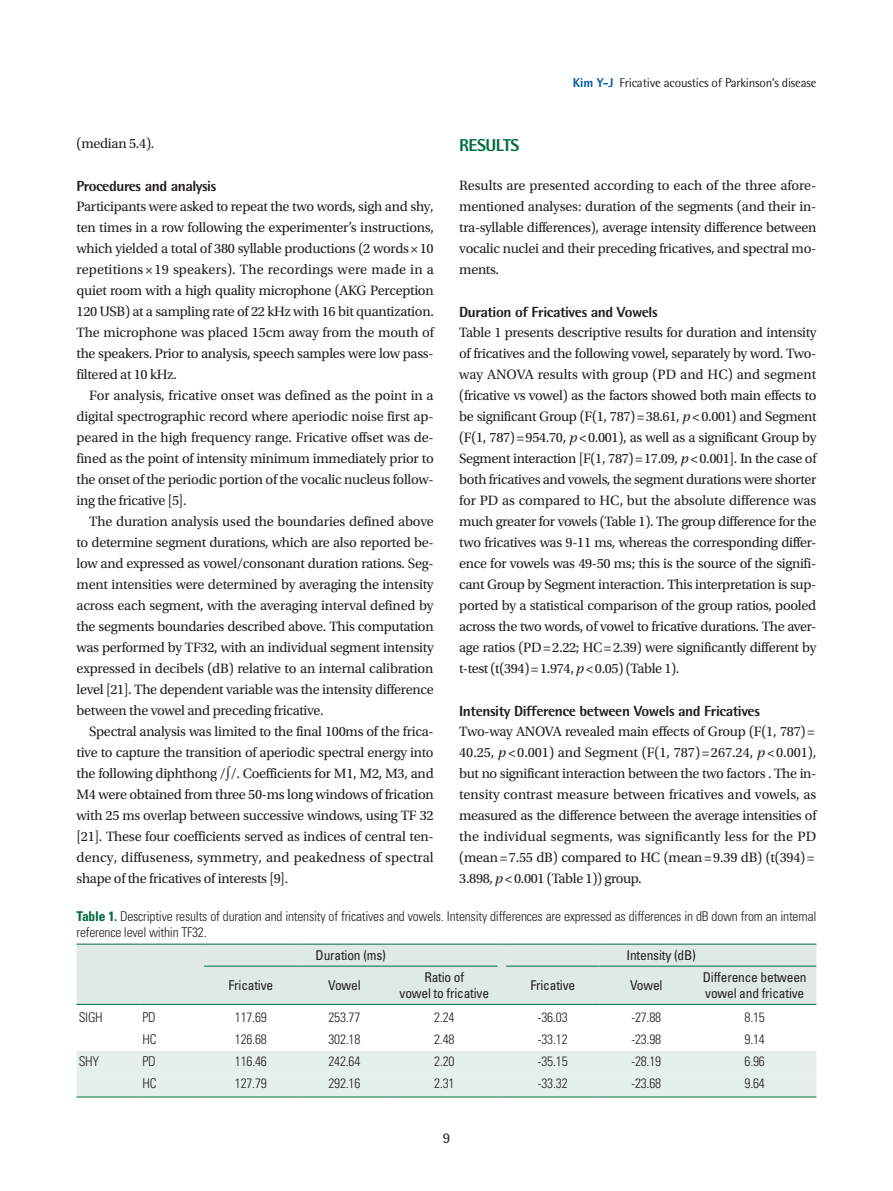
<style>
.page{position:relative;width:893px;height:1191px;background:#fff}
.page>*{position:absolute;margin:0;border:0;box-sizing:border-box;transform-origin:0 0}
.본문대제목{font:800 17.25px "Rotis Semi Sans Std";letter-spacing:-.03em;color:#006b3d}
.t1{font:14.85px "Rotis Semi Sans Std";color:#231f20}
.본문중제목{font:800 14.7px "Rotis Semi Sans Std";letter-spacing:-.03em;color:#231f20}
.본문_0{font:14.25px/21px "Utopia Std";letter-spacing:-.02em;color:#231f20;text-align:justify}
.본문{font:14.25px/21px "Utopia Std";letter-spacing:-.02em;color:#231f20;text-align:justify}
.표제목_그림설명{font:300 condensed 13.5px/16.2px "Univers LT Std";letter-spacing:-.015em;color:#231f20}
.표본문{font:300 condensed 13.5px "Univers LT Std";letter-spacing:-.015em;color:#231f20}
.표머리글{font:condensed 13.5px/16.2px "Univers LT Std";letter-spacing:-.015em;color:#231f20}
.t2{font:12.75px "Rotis Semi Sans Std";letter-spacing:-.015em;color:#231f20}
.s1{font-weight:800;color:#015aaa}
.s2{font-family:"Minion Pro";font-size:15px}
.s3{font-style:italic}
.s4{font-weight:700;color:#006b3d}
</style>
<div class="page">
<div style="left:77px;top:944px;width:739px;height:60px;background:#deeae3"></div>
<hr style="left:204px;top:1004px;width:94px;height:1px;background:#006b3d">
<hr style="left:298px;top:1004px;width:93px;height:1px;background:#006b3d">
<hr style="left:391px;top:1004px;width:106px;height:1px;background:#006b3d">
<hr style="left:506px;top:1004px;width:94px;height:1px;background:#006b3d">
<hr style="left:600px;top:1004px;width:93px;height:1px;background:#006b3d">
<hr style="left:693px;top:1004px;width:123px;height:1px;background:#006b3d">
<hr style="left:506px;top:943px;width:94px;height:1px;background:#006b3d">
<hr style="left:600px;top:943px;width:93px;height:1px;background:#006b3d">
<hr style="left:693px;top:943px;width:123px;height:1px;background:#006b3d">
<hr style="left:506px;top:965px;width:94px;height:1px;background:#006b3d">
<hr style="left:600px;top:965px;width:93px;height:1px;background:#006b3d">
<hr style="left:693px;top:965px;width:123px;height:1px;background:#006b3d">
<hr style="left:204px;top:943px;width:94px;height:1px;background:#006b3d">
<hr style="left:298px;top:943px;width:93px;height:1px;background:#006b3d">
<hr style="left:391px;top:943px;width:106px;height:1px;background:#006b3d">
<hr style="left:204px;top:965px;width:94px;height:1px;background:#006b3d">
<hr style="left:298px;top:965px;width:93px;height:1px;background:#006b3d">
<hr style="left:391px;top:965px;width:106px;height:1px;background:#006b3d">
<hr style="left:77px;top:943px;width:63px;height:1px;background:#006b3d">
<hr style="left:77px;top:1004px;width:63px;height:1px;background:#006b3d">
<hr style="left:140px;top:943px;width:64px;height:1px;background:#006b3d">
<hr style="left:140px;top:1004px;width:64px;height:1px;background:#006b3d">
<div style="left:77px;top:1051px;width:739px;height:46px;background:#e6f0ea"></div>
<hr style="left:506px;top:1096px;width:94px;height:1px;background:#006b3d">
<hr style="left:600px;top:1096px;width:93px;height:1px;background:#006b3d">
<hr style="left:693px;top:1096px;width:123px;height:1px;background:#006b3d">
<p class="t2" style="left:573px;top:75px;width:245px"><span class="s1">Kim Y-J</span> Fricative acoustics of Parkinson’s disease</p>
<p class="본문" style="left:77px;top:133px;width:79px">(median 5.4).</p>
<p class="본문중제목" style="left:77px;top:176px;width:141px">Procedures and analysis</p>
<p class="본문_0" style="left:77px;top:196px;width:359px">Participants were asked to repeat the two words, sigh and shy, ten times in a row following the experimenter’s instructions, which yielded a total of 380 syllable productions (2 words × 10 repetitions ×19 speakers). The recordings were made in a quiet room with a high quality microphone (AKG Perception 120 USB) at a sampling rate of 22 kHz with 16 bit quantization.<br>The microphone was placed 15cm away from the mouth of the speakers. Prior to analysis, speech samples were low pass&shy;filtered at 10 kHz.</p>
<p class="본문" style="left:77px;top:385px;width:359px;text-indent:13px">For analysis, fricative onset was defined as the point in a digital spectrographic record where aperiodic noise first ap&shy;peared in the high frequency range. Fricative offset was de&shy;fined as the point of intensity minimum immediately prior to the onset of the periodic portion of the vocalic nucleus follow&shy;ing the fricative [5].</p>
<p class="본문" style="left:77px;top:511px;width:359px;text-indent:13px">The duration analysis used the boundaries defined above to determine segment durations, which are also reported be&shy;low and expressed as vowel/consonant duration rations. Seg&shy;ment intensities were determined by averaging the intensity across each segment, with the averaging interval defined by the segments boundaries described above. This computation was performed by TF32, with an individual segment intensity expressed in decibels (dB) relative to an internal calibration level [21]. The dependent variable was the intensity difference between the vowel and preceding fricative.</p>
<p class="본문" style="left:77px;top:721px;width:359px;text-indent:13px">Spectral analysis was limited to the final 100ms of the frica&shy;tive to capture the transition of aperiodic spectral energy into the following diphthong /<span class="s2">∫</span>/. Coefficients for M1, M2, M3, and M4 were obtained from three 50-ms long windows of frication with 25 ms overlap between successive windows, using TF 32 [21]. These four coefficients served as indices of central ten&shy;dency, diffuseness, symmetry, and peakedness of spectral shape of the fricatives of interests [9].</p>
<p class="본문대제목" style="left:459px;top:134px;width:62px">RESULTS</p>
<p class="본문_0" style="left:459px;top:175px;width:359px">Results are presented according to each of the three afore&shy;mentioned analyses: duration of the segments (and their in&shy;tra-syllable differences), average intensity difference between vocalic nuclei and their preceding fricatives, and spectral mo&shy;ments.</p>
<p class="본문중제목" style="left:459px;top:302px;width:200px">Duration of Fricatives and Vowels</p>
<p class="본문_0" style="left:459px;top:322px;width:359px">Table 1 presents descriptive results for duration and intensity of fricatives and the following vowel, separately by word. Two&shy;way ANOVA results with group (PD and HC) and segment (fricative vs vowel) as the factors showed both main effects to be significant Group (F(1, 787)=38.61, <span class="s3">p</span>&lt;0.001) and Segment (F(1, 787)=954.70, <span class="s3">p</span>&lt;0.001), as well as a significant Group by Segment interaction [F(1, 787)=17.09, <span class="s3">p</span>&lt;0.001]. In the case of both fricatives and vowels, the segment durations were shorter for PD as compared to HC, but the absolute difference was much greater for vowels (Table 1). The group difference for the two fricatives was 9-11 ms, whereas the corresponding differ&shy;ence for vowels was 49-50 ms; this is the source of the signifi&shy;cant Group by Segment interaction. This interpretation is sup&shy;ported by a statistical comparison of the group ratios, pooled across the two words, of vowel to fricative durations. The aver&shy;age ratios (PD=2.22; HC=2.39) were significantly different by t-test (t(394)=1.974, <span class="s3">p</span>&lt;0.05) (Table 1).</p>
<p class="본문중제목" style="left:459px;top:701px;width:302px">Intensity Difference between Vowels and Fricatives</p>
<p class="본문_0" style="left:459px;top:721px;width:359px;text-align:left">Two-way ANOVA revealed main effects of Group (F(1, 787) = 40.25, <span class="s3">p</span> &lt;0.001) and Segment (F(1, 787) =267.24, <span class="s3">p</span> &lt;0.001), but no significant interaction between the two factors . The in&shy;tensity contrast measure between fricatives and vowels, as measured as the difference between the average intensities of the individual segments, was significantly less for the PD (mean =7.55 dB) compared to HC (mean =9.39 dB) (t(394) = 3.898, <span class="s3">p</span>&lt;0.001 (Table 1)) group.</p>
<p class="표제목_그림설명" style="left:77px;top:908px;width:741px"><span class="s4">Table 1.</span> Descriptive results of duration and intensity of fricatives and vowels. Intensity differences are expressed as differences in dB down from an internal reference level within TF32.</p>
<p class="표머리글" style="left:316px;top:946px;width:72px">Duration (ms)</p>
<p class="표머리글" style="left:627px;top:946px;width:71px">Intensity (dB)</p>
<p class="표머리글" style="left:228px;top:976px;width:46px">Fricative</p>
<p class="표머리글" style="left:328px;top:976px;width:34px">Vowel</p>
<p class="표머리글" style="left:424px;top:968px;width:41px">Ratio of</p>
<p class="표머리글" style="left:400px;top:984px;width:91px">vowel to fricative</p>
<p class="표머리글" style="left:530px;top:976px;width:46px">Fricative</p>
<p class="표머리글" style="left:630px;top:976px;width:34px">Vowel</p>
<p class="표머리글" style="left:703px;top:968px;width:105px">Difference between vowel and fricative</p>
<p class="표본문" style="left:79px;top:1009px;width:26px">SIGH</p>
<p class="표본문" style="left:142px;top:1009px;width:15px">PD</p>
<p class="표본문" style="left:235px;top:1009px;width:33px">117.69</p>
<p class="표본문" style="left:328px;top:1009px;width:33px">253.77</p>
<p class="표본문" style="left:434px;top:1009px;width:22px">2.24</p>
<p class="표본문" style="left:538px;top:1009px;width:31px">-36.03</p>
<p class="표본문" style="left:631px;top:1009px;width:31px">-27.88</p>
<p class="표본문" style="left:745px;top:1009px;width:22px">8.15</p>
<p class="표본문" style="left:142px;top:1031px;width:16px">HC</p>
<p class="표본문" style="left:235px;top:1031px;width:33px">126.68</p>
<p class="표본문" style="left:328px;top:1031px;width:33px">302.18</p>
<p class="표본문" style="left:434px;top:1031px;width:22px">2.48</p>
<p class="표본문" style="left:538px;top:1031px;width:31px">-33.12</p>
<p class="표본문" style="left:631px;top:1031px;width:31px">-23.98</p>
<p class="표본문" style="left:745px;top:1031px;width:22px">9.14</p>
<p class="표본문" style="left:79px;top:1053px;width:22px">SHY</p>
<p class="표본문" style="left:142px;top:1053px;width:15px">PD</p>
<p class="표본문" style="left:235px;top:1053px;width:33px">116.46</p>
<p class="표본문" style="left:328px;top:1053px;width:33px">242.64</p>
<p class="표본문" style="left:434px;top:1053px;width:22px">2.20</p>
<p class="표본문" style="left:538px;top:1053px;width:31px">-35.15</p>
<p class="표본문" style="left:631px;top:1053px;width:31px">-28.19</p>
<p class="표본문" style="left:745px;top:1053px;width:22px">6.96</p>
<p class="표본문" style="left:142px;top:1075px;width:16px">HC</p>
<p class="표본문" style="left:235px;top:1075px;width:33px">127.79</p>
<p class="표본문" style="left:328px;top:1075px;width:33px">292.16</p>
<p class="표본문" style="left:434px;top:1075px;width:22px">2.31</p>
<p class="표본문" style="left:538px;top:1075px;width:31px">-33.32</p>
<p class="표본문" style="left:631px;top:1075px;width:31px">-23.68</p>
<p class="표본문" style="left:745px;top:1075px;width:22px">9.64</p>
<p class="t1" style="left:443px;top:1129px;width:9px">9</p>
</div>
